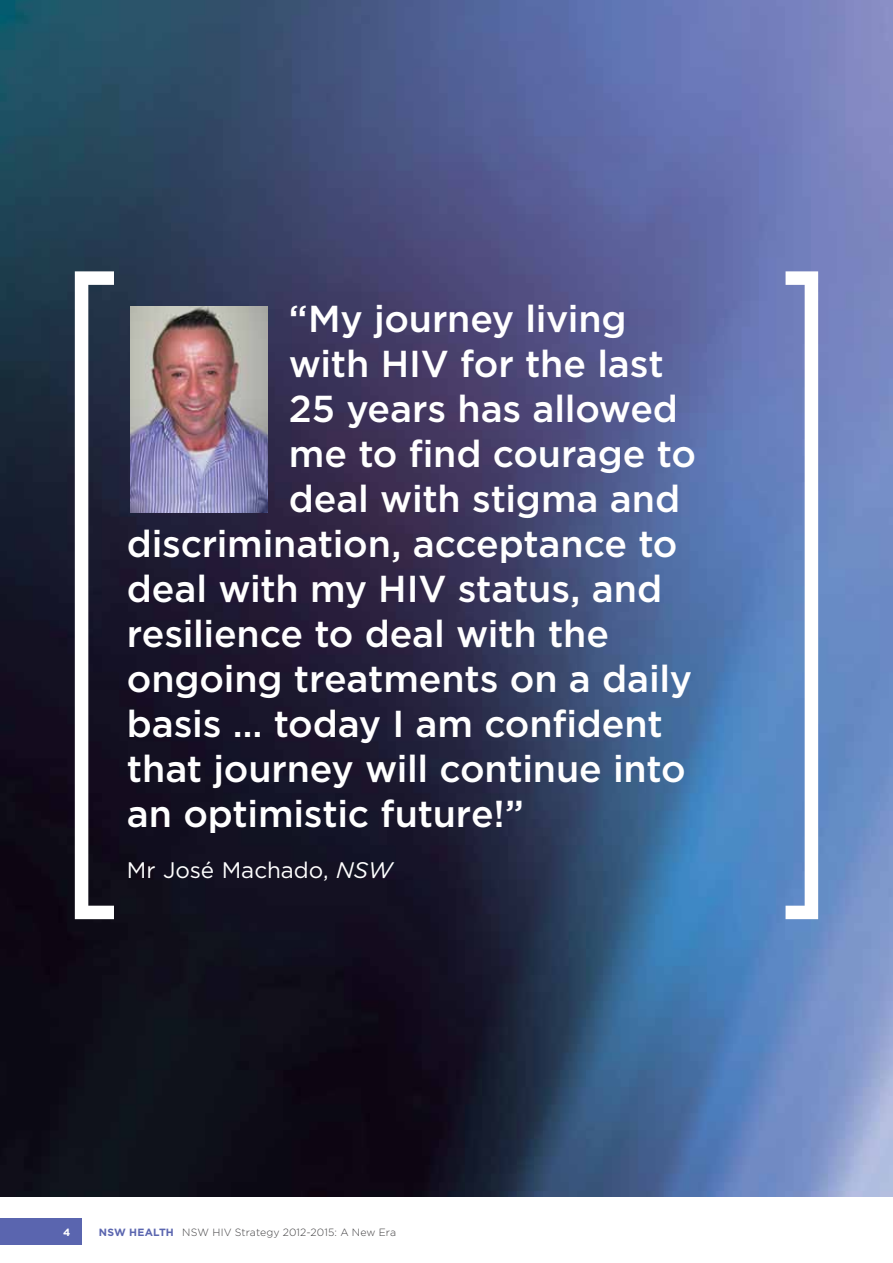
<style>
.page{position:relative;width:893px;height:1263px;background:#fff}
.page>*{position:absolute;margin:0;border:0;box-sizing:border-box;transform-origin:0 0}
.t1{font:500 37.5px "Gotham";letter-spacing:-.005em;color:#fff}
.t2{font:22.5px "Gotham";color:#fff}
.t3{font:300 10.5px "Gotham";letter-spacing:.005em;color:#414042}
.t4{font:700 10.5px "Gotham";color:#fff}
.s1{font-style:italic}
.s2{font-weight:700;color:#5a65af}
</style>
<div class="page">
<img style="left:0;top:0;width:893px;height:1197px">
<svg style="left:785px;top:271px;width:33px;height:648px"></svg>
<svg style="left:75px;top:271px;width:39px;height:648px"></svg>
<img style="left:130px;top:306px;width:138px;height:206px">
<div style="left:0;top:1219px;width:82px;height:26px;background:#5a65af"></div>
<p class="t1" style="left:289px;top:297px;width:339px">“My journey living</p>
<p class="t1" style="left:289px;top:342px;width:376px">with HIV for the last</p>
<p class="t1" style="left:289px;top:387px;width:391px">25 years has allowed</p>
<p class="t1" style="left:289px;top:432px;width:409px">me to find courage to</p>
<p class="t1" style="left:289px;top:477px;width:393px">deal with stigma and</p>
<p class="t1" style="left:127px;top:522px;width:552px">discrimination, acceptance to</p>
<p class="t1" style="left:127px;top:567px;width:537px">deal with my HIV status, and</p>
<p class="t1" style="left:127px;top:612px;width:484px">resilience to deal with the</p>
<p class="t1" style="left:127px;top:657px;width:567px">ongoing treatments on a daily</p>
<p class="t1" style="left:127px;top:702px;width:537px">basis … today I am confident</p>
<p class="t1" style="left:127px;top:747px;width:560px">that journey will continue into</p>
<p class="t1" style="left:127px;top:792px;width:399px">an optimistic future!”</p>
<p class="t2" style="left:127px;top:857px;width:267px">Mr José Machado, <span class="s1">NSW</span></p>
<p class="t4" style="left:63px;top:1225px;width:9px">4</p>
<p class="t3" style="left:99px;top:1226px;width:299px"><span class="s2">NSW Health</span> NSW HIV Strategy 2012-2015: A New Era</p>
</div>
